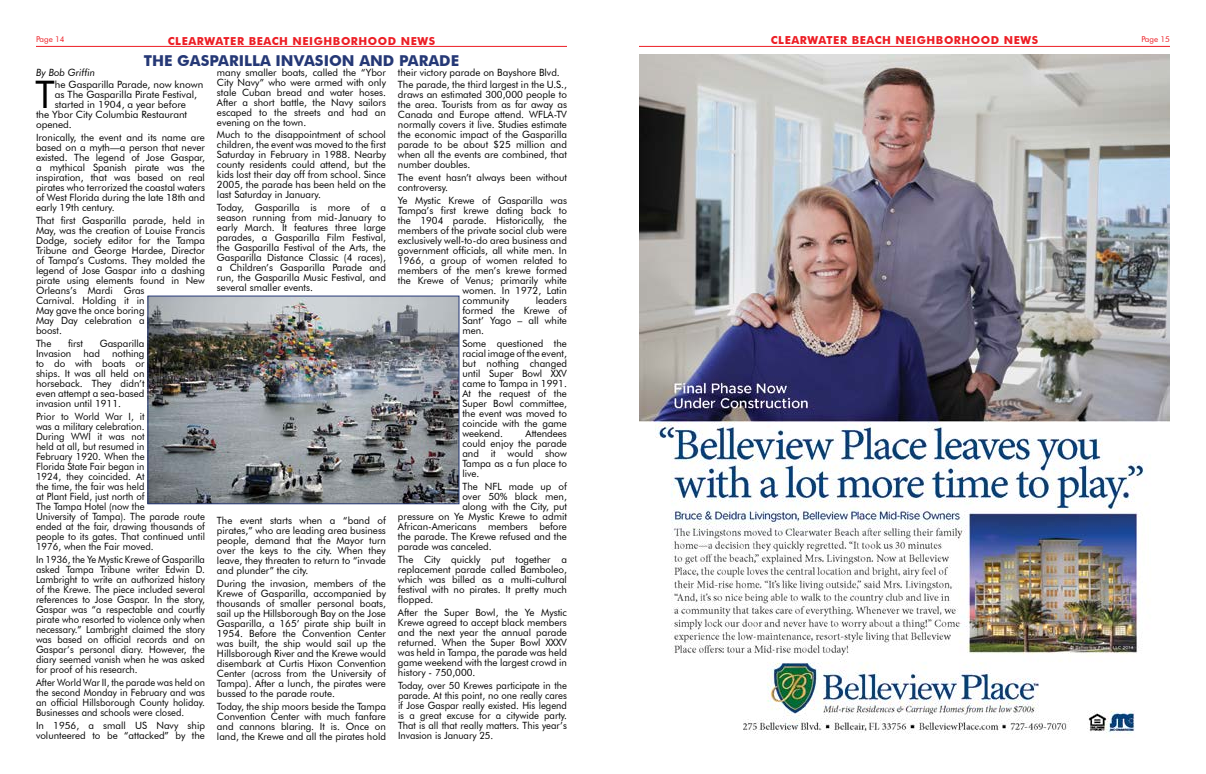
<style>
.page{position:relative;width:1206px;height:774px;background:#fff}
.page>*{position:absolute;margin:0;border:0;box-sizing:border-box;transform-origin:0 0}
.t1{font:38px "Futura BT";color:#000}
.t2{font:700 15px "Futura BT";color:#253876}
.t3{font:700 11px "Futura BT";letter-spacing:.05em;color:#ed1d24}
.t4{font:10px/10px "Futura BT";color:#000;text-align:justify}
.t5{font:10px/10px "Futura BT";color:#000;scale:.95 1}
.t6{font:10px/10px "Futura BT";color:#000;text-align:justify;scale:.94 1}
.t7{font:italic 10px "Futura BT";color:#000}
.t8{font:8px "Futura BT";color:#ed1d24}
</style>
<div class="page">
<hr style="left:36px;top:46px;width:531px;height:1px;background:#ed1d24">
<hr style="left:639px;top:46px;width:531px;height:1px;background:#ed1d24">
<img style="left:639px;top:54px;width:531px;height:684px">
<img style="left:149px;top:298px;width:309px;height:204px">
<div style="left:147px;top:296px;width:313px;height:208px;border:1px solid #253876"></div>
<p class="t8" style="left:36px;top:34px;width:30px">Page 14</p>
<p class="t3" style="left:168px;top:34px;width:269px">CLEARWATER BEACH NEIGHBORHOOD NEWS</p>
<p class="t3" style="left:771px;top:34px;width:269px">CLEARWATER BEACH NEIGHBORHOOD NEWS</p>
<p class="t8" style="left:1141px;top:34px;width:30px">Page 15</p>
<h2 class="t2" style="left:144px;top:51px;width:317px">THE GASPARILLA INVASION AND PARADE</h2>
<p class="t7" style="left:36px;top:66px;width:61px">By Bob Griffin</p>
<h1 class="t1" style="left:36px;top:72px;width:21px">T</h1>
<p class="t4" style="left:55px;top:80px;width:150px">he Gasparilla Parade, now known</p>
<p class="t4" style="left:398px;top:65px;width:170px;line-height:12.9px">their victory parade on Bayshore Blvd.<br>The parade, the third largest in the U.S.,</p>
<p class="t4" style="left:398px;top:90px;width:171px">draws an estimated 300,000 people to the area. Tourists from as far away as Canada and Europe attend. WFLA-TV normally covers it live. Studies estimate the economic impact of the Gasparilla parade to be about $25 million and when all the events are combined, that number doubles.</p>
<p class="t4" style="left:398px;top:173px;width:171px">The event hasn’t always been without controversy.</p>
<p class="t4" style="left:398px;top:196px;width:171px">Ye Mystic Krewe of Gasparilla was</p>
<p class="t4" style="left:398px;top:206px;width:171px">Tampa’s first krewe dating back to</p>
<p class="t4" style="left:398px;top:216px;width:170px">the 1904 parade. Historically, the</p>
<p class="t4" style="left:398px;top:226px;width:170px">members of the private social club were</p>
<p class="t4" style="left:398px;top:236px;width:170px">exclusively well-to-do area business and</p>
<p class="t4" style="left:398px;top:246px;width:170px">government officials, all white men. In</p>
<p class="t4" style="left:398px;top:256px;width:171px">1966, a group of women related to</p>
<p class="t4" style="left:398px;top:266px;width:170px">members of the men’s krewe formed</p>
<p class="t4" style="left:398px;top:276px;width:171px">the Krewe of Venus; primarily white</p>
<p class="t4" style="left:462px;top:286px;width:106px">women. In 1972, Latin</p>
<p class="t4" style="left:462px;top:296px;width:48px">community</p>
<p class="t4" style="left:217px;top:67px;width:171px">many smaller boats, called the “Ybor City Navy” who were armed with only stale Cuban bread and water hoses.<br>After a short battle, the Navy sailors escaped to the streets and had an evening on the town.</p>
<p class="t4" style="left:217px;top:130px;width:171px">Much to the disappointment of school children, the event was moved to the first Saturday in February in 1988. Nearby county residents could attend, but the kids lost their day off from school. Since 2005, the parade has been held on the last Saturday in January.</p>
<p class="t4" style="left:217px;top:203px;width:171px">Today, Gasparilla is more of a season running from mid-January to early March. It features three large parades, a Gasparilla Film Festival, the Gasparilla Festival of the Arts, the Gasparilla Distance Classic (4 races), a Children’s Gasparilla Parade and run, the Gasparilla Music Festival, and several smaller events.</p>
<p class="t4" style="left:55px;top:90px;width:144px">as The Gasparilla Pirate Festival,</p>
<p class="t4" style="left:55px;top:100px;width:133px">started in 1904, a year before</p>
<p class="t4" style="left:36px;top:110px;width:153px">the Ybor City Columbia Restaurant</p>
<p class="t4" style="left:36px;top:120px;width:37px">opened.</p>
<p class="t4" style="left:36px;top:133px;width:171px">Ironically, the event and its name are based on a myth—a person that never existed. The legend of Jose Gaspar, a mythical Spanish pirate was the inspiration, that was based on real pirates who terrorized the coastal waters of West Florida during the late 18th and early 19th century.</p>
<p class="t4" style="left:36px;top:216px;width:171px;text-align:left">That first Gasparilla parade, held in<br>May, was the creation of Louise Francis<br>Dodge, society editor for the Tampa<br>Tribune and George Hardee, Director of Tampa’s Customs. They molded the legend of Jose Gaspar into a dashing pirate using elements found in New<br>Orleans’s Mardi Gras<br>Carnival. Holding it in<br>May gave the once boring<br>May Day celebration a<br>boost.</p>
<p class="t4" style="left:36px;top:338px;width:17px">The</p>
<p class="t4" style="left:68px;top:338px;width:17px">first</p>
<p class="t4" style="left:462px;top:296px;width:106px;text-indent:74px">leaders formed the Krewe of Sant’ Yago – all white men.</p>
<p class="t4" style="left:462px;top:338px;width:106px">Some questioned the racial image of the event, but nothing changed until Super Bowl XXV came to Tampa in 1991.<br>At the request of the Super Bowl committee, the event was moved to coincide with the game weekend.</p>
<p class="t4" style="left:36px;top:338px;width:110px;text-indent:64px">Gasparilla Invasion had nothing to do with boats or ships. It was all held on horseback. They didn’t even attempt a sea-based invasion until 1911.</p>
<p class="t5" style="left:36px;top:411px;width:179px">Prior to World War I, it<br>was a military celebration.<br>During WWI it was not<br>held at all, but resumed in<br>February 1920. When the<br>Florida State Fair began in<br>1924, they coincided. At<br>the time, the fair was held<br>at Plant Field, just north of<br>The Tampa Hotel (now the<br>University of Tampa). The parade route ended at the fair, drawing thousands of people to its gates. That continued until<br>1976, when the Fair moved.</p>
<p class="t6" style="left:36px;top:554px;width:181px">In 1936, the Ye Mystic Krewe of Gasparilla asked Tampa Tribune writer Edwin D.<br>Lambright to write an authorized history of the Krewe. The piece included several references to Jose Gaspar. In the story, Gaspar was “a respectable and courtly pirate who resorted to violence only when necessary.” Lambright claimed the story was based on official records and on Gaspar’s personal diary. However, the diary seemed vanish when he was asked for proof of his research.</p>
<p class="t6" style="left:36px;top:677px;width:181px">After World War II, the parade was held on the second Monday in February and was an official Hillsborough County holiday.<br>Businesses and schools were closed.</p>
<p class="t4" style="left:36px;top:720px;width:171px">In 1956, a small US Navy ship volunteered to be “attacked” by the</p>
<p class="t4" style="left:462px;top:428px;width:106px;text-indent:63px">Attendees could enjoy the parade and it would show Tampa as a fun place to live.</p>
<p class="t4" style="left:462px;top:481px;width:106px">The NFL made up of</p>
<p class="t4" style="left:462px;top:491px;width:106px">over 50% black men,</p>
<p class="t4" style="left:462px;top:501px;width:106px">along with the City, put</p>
<p class="t4" style="left:398px;top:511px;width:170px">pressure on Ye Mystic Krewe to admit</p>
<p class="t4" style="left:398px;top:521px;width:170px">African-Americans members before</p>
<p class="t4" style="left:398px;top:531px;width:170px">the parade. The Krewe refused and the</p>
<p class="t4" style="left:398px;top:541px;width:95px">parade was canceled.</p>
<p class="t4" style="left:398px;top:554px;width:171px">The City quickly put together a replacement parade called Bamboleo, which was billed as a multi-cultural festival with no pirates. It pretty much flopped.</p>
<p class="t4" style="left:398px;top:607px;width:171px">After the Super Bowl, the Ye Mystic Krewe agreed to accept black members and the next year the annual parade returned. When the Super Bowl XXXV was held in Tampa, the parade was held game weekend with the largest crowd in history - 750,000.</p>
<p class="t5" style="left:398px;top:680px;width:179px;text-align:justify">Today, over 50 Krewes participate in the parade. At this point, no one really cares if Jose Gaspar really existed. His legend is a great excuse for a citywide party.<br>That is all that really matters. This year’s Invasion is January 25.</p>
<p class="t4" style="left:217px;top:516px;width:171px">The event starts when a “band of pirates,” who are leading area business people, demand that the Mayor turn over the keys to the city. When they leave, they threaten to return to “invade and plunder” the city.</p>
<p class="t4" style="left:217px;top:578px;width:171px">During the invasion, members of the Krewe of Gasparilla, accompanied by thousands of smaller personal boats, sail up the Hillsborough Bay on the Jose Gasparilla, a 165’ pirate ship built in 1954. Before the Convention Center was built, the ship would sail up the Hillsborough River and the Krewe would disembark at Curtis Hixon Convention Center (across from the University of Tampa). After a lunch, the pirates were bussed to the parade route.</p>
<p class="t4" style="left:217px;top:701px;width:171px">Today, the ship moors beside the Tampa Convention Center with much fanfare and cannons blaring. It is. Once on land, the Krewe and all the pirates hold</p>
</div>
